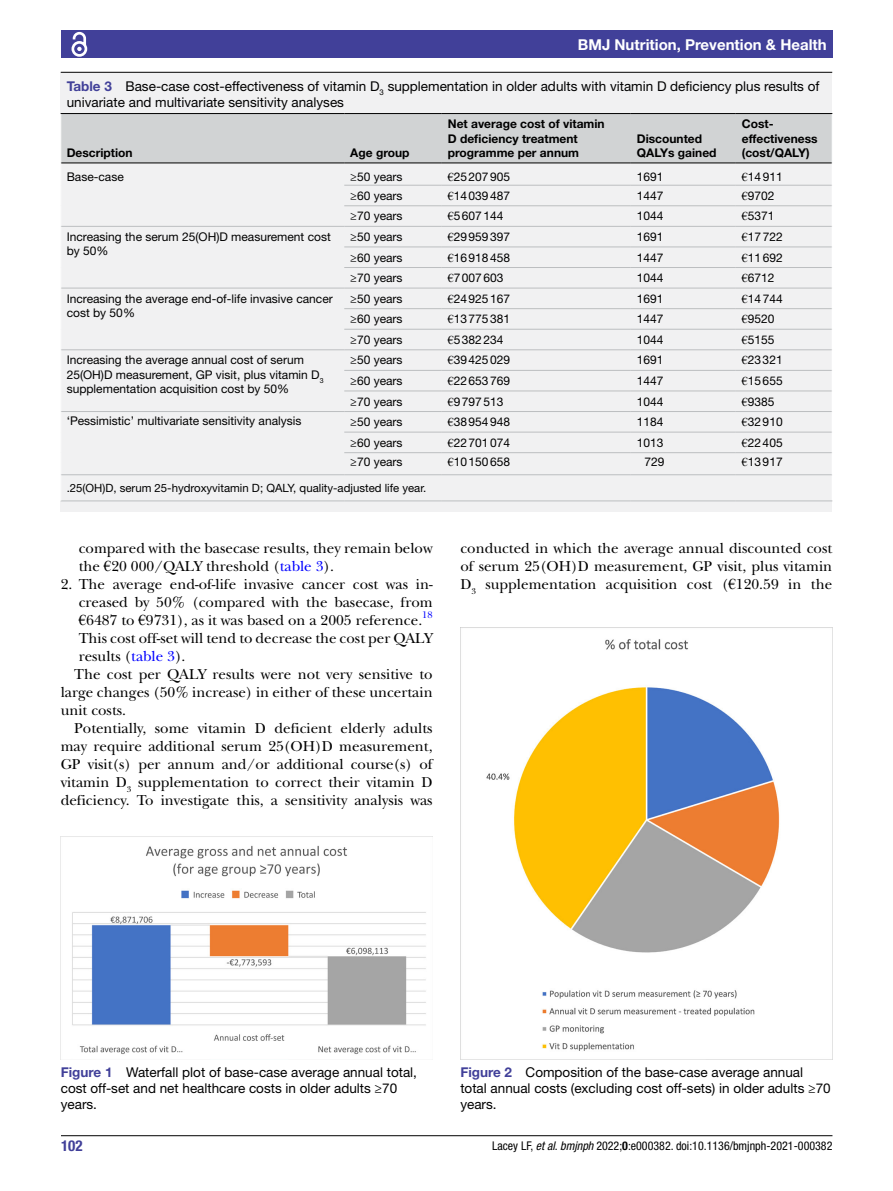
<style>
.page{position:relative;width:893px;height:1191px;background:#fff}
.page>*{position:absolute;margin:0;border:0;box-sizing:border-box;transform-origin:0 0}
.t1{font:15px/18px "New Baskerville";color:#000;text-align:justify}
.t2{font:700 15px "Helvetica Neue LT Std";color:#fff}
.t3{font:700 condensed 15px "Helvetica Neue";color:#414099}
.t4{font:13.5px/16.2px "Helvetica Neue LT Std";color:#000}
.t5{font:12px/14.4px "Helvetica Neue LT Std";color:#000}
.t6{font:700 12px/14.4px "Helvetica Neue LT Std";color:#000}
.t7{font:condensed 12px "Helvetica Neue LT Std";color:#000}
.t8{font:11.4px "Helvetica Neue LT Std";color:#000}
.t9{font:9.9px "New Baskerville";color:#00f}
.s1{font-weight:700;color:#414099}
.s2{font-family:"Times New Roman"}
.s3{color:#00f}
.s4{font-style:italic}
.s5{font-family:"Helvetica Neue";font-weight:700}
</style>
<div class="page">
<hr style="left:61px;top:1135px;width:771px;height:1px;background:#000">
<div style="left:61px;top:31px;width:771px;height:27px;background:#414099"></div>
<svg style="left:71px;top:31px;width:17px;height:26px"></svg>
<div style="left:61px;top:73px;width:771px;height:439px;background:#f1f1f2"></div>
<hr style="left:61px;top:72px;width:771px;height:1px;background:#000">
<hr style="left:61px;top:113px;width:283px;height:1px;background:#000">
<hr style="left:344px;top:113px;width:98px;height:1px;background:#000">
<hr style="left:442px;top:113px;width:189px;height:1px;background:#000">
<hr style="left:631px;top:113px;width:105px;height:1px;background:#000">
<hr style="left:736px;top:113px;width:96px;height:1px;background:#000">
<svg style="left:60px;top:114px;width:773px;height:387px"></svg>
<img style="left:61px;top:836px;width:372px;height:219px">
<img style="left:460px;top:628px;width:320px;height:431px">
<p class="t2" style="left:578px;top:35px;width:250px">BMJ Nutrition, Prevention &amp; Health</p>
<p class="t4" style="left:67px;top:77px;width:754px"><span class="s1">Table 3</span> Base-case cost-effectiveness of vitamin D<sub>3</sub> supplementation in older adults with vitamin D deficiency plus results of univariate and multivariate sensitivity analyses</p>
<p class="t6" style="left:67px;top:145px;width:67px">Description</p>
<p class="t6" style="left:350px;top:145px;width:61px">Age group</p>
<p class="t6" style="left:742px;top:116px;width:77px">Cost&shy;effectiveness (cost/QALY)</p>
<p class="t6" style="left:448px;top:116px;width:158px">Net average cost of vitamin<br>D deficiency treatment programme per annum</p>
<p class="t6" style="left:637px;top:131px;width:81px">Discounted<br>QALYs gained</p>
<p class="t5" style="left:67px;top:169px;width:59px">Base-case</p>
<p class="t5" style="left:350px;top:169px;width:54px">≥50 years</p>
<p class="t5" style="left:448px;top:169px;width:64px"><span class="s2">€</span>25207905</p>
<p class="t5" style="left:637px;top:169px;width:28px">1691</p>
<p class="t5" style="left:742px;top:169px;width:42px"><span class="s2">€</span>14911</p>
<p class="t5" style="left:350px;top:188px;width:54px">≥60 years</p>
<p class="t5" style="left:448px;top:188px;width:64px"><span class="s2">€</span>14039487</p>
<p class="t5" style="left:637px;top:188px;width:28px">1447</p>
<p class="t5" style="left:742px;top:188px;width:34px"><span class="s2">€</span>9702</p>
<p class="t5" style="left:350px;top:209px;width:54px">≥70 years</p>
<p class="t5" style="left:448px;top:209px;width:57px"><span class="s2">€</span>5607144</p>
<p class="t5" style="left:637px;top:209px;width:28px">1044</p>
<p class="t5" style="left:742px;top:209px;width:34px"><span class="s2">€</span>5371</p>
<p class="t5" style="left:67px;top:229px;width:266px">Increasing the serum 25(OH)D measurement cost by 50%</p>
<p class="t5" style="left:350px;top:229px;width:54px">≥50 years</p>
<p class="t5" style="left:448px;top:229px;width:64px"><span class="s2">€</span>29959397</p>
<p class="t5" style="left:637px;top:229px;width:28px">1691</p>
<p class="t5" style="left:742px;top:229px;width:42px"><span class="s2">€</span>17722</p>
<p class="t5" style="left:350px;top:250px;width:54px">≥60 years</p>
<p class="t5" style="left:448px;top:250px;width:64px"><span class="s2">€</span>16918458</p>
<p class="t5" style="left:637px;top:250px;width:28px">1447</p>
<p class="t5" style="left:742px;top:250px;width:42px"><span class="s2">€</span>11692</p>
<p class="t5" style="left:350px;top:270px;width:54px">≥70 years</p>
<p class="t5" style="left:448px;top:270px;width:57px"><span class="s2">€</span>7007603</p>
<p class="t5" style="left:637px;top:270px;width:28px">1044</p>
<p class="t5" style="left:742px;top:270px;width:34px"><span class="s2">€</span>6712</p>
<p class="t5" style="left:67px;top:291px;width:268px">Increasing the average end-of-life invasive cancer cost by 50%</p>
<p class="t5" style="left:350px;top:291px;width:54px">≥50 years</p>
<p class="t5" style="left:448px;top:291px;width:64px"><span class="s2">€</span>24925167</p>
<p class="t5" style="left:637px;top:291px;width:28px">1691</p>
<p class="t5" style="left:742px;top:291px;width:42px"><span class="s2">€</span>14744</p>
<p class="t5" style="left:350px;top:311px;width:54px">≥60 years</p>
<p class="t5" style="left:448px;top:311px;width:64px"><span class="s2">€</span>13775381</p>
<p class="t5" style="left:637px;top:311px;width:28px">1447</p>
<p class="t5" style="left:742px;top:311px;width:34px"><span class="s2">€</span>9520</p>
<p class="t5" style="left:350px;top:332px;width:54px">≥70 years</p>
<p class="t5" style="left:448px;top:332px;width:57px"><span class="s2">€</span>5382234</p>
<p class="t5" style="left:637px;top:332px;width:28px">1044</p>
<p class="t5" style="left:742px;top:332px;width:34px"><span class="s2">€</span>5155</p>
<p class="t5" style="left:67px;top:353px;width:258px">Increasing the average annual cost of serum<br>25(OH)D measurement, GP visit, plus vitamin D<sub>3 </sub>supplementation acquisition cost by 50%</p>
<p class="t5" style="left:350px;top:353px;width:54px">≥50 years</p>
<p class="t5" style="left:448px;top:353px;width:64px"><span class="s2">€</span>39425029</p>
<p class="t5" style="left:637px;top:353px;width:28px">1691</p>
<p class="t5" style="left:742px;top:353px;width:42px"><span class="s2">€</span>23321</p>
<p class="t5" style="left:350px;top:373px;width:54px">≥60 years</p>
<p class="t5" style="left:448px;top:373px;width:64px"><span class="s2">€</span>22653769</p>
<p class="t5" style="left:637px;top:373px;width:28px">1447</p>
<p class="t5" style="left:742px;top:373px;width:42px"><span class="s2">€</span>15655</p>
<p class="t5" style="left:350px;top:394px;width:54px">≥70 years</p>
<p class="t5" style="left:448px;top:394px;width:57px"><span class="s2">€</span>9797513</p>
<p class="t5" style="left:637px;top:394px;width:28px">1044</p>
<p class="t5" style="left:742px;top:394px;width:34px"><span class="s2">€</span>9385</p>
<p class="t5" style="left:67px;top:413px;width:236px">‘Pessimistic’ multivariate sensitivity analysis</p>
<p class="t5" style="left:350px;top:414px;width:54px">≥50 years</p>
<p class="t5" style="left:448px;top:414px;width:64px"><span class="s2">€</span>38954948</p>
<p class="t5" style="left:637px;top:414px;width:28px">1184</p>
<p class="t5" style="left:742px;top:414px;width:42px"><span class="s2">€</span>32910</p>
<p class="t5" style="left:350px;top:435px;width:54px">≥60 years</p>
<p class="t5" style="left:448px;top:435px;width:64px"><span class="s2">€</span>22701074</p>
<p class="t5" style="left:637px;top:435px;width:28px">1013</p>
<p class="t5" style="left:742px;top:435px;width:42px"><span class="s2">€</span>22405</p>
<p class="t5" style="left:350px;top:454px;width:54px">≥70 years</p>
<p class="t5" style="left:448px;top:454px;width:64px"><span class="s2">€</span>10150658</p>
<p class="t5" style="left:644px;top:454px;width:22px">729</p>
<p class="t5" style="left:742px;top:454px;width:42px"><span class="s2">€</span>13917</p>
<p class="t8" style="left:67px;top:481px;width:361px">.25(OH)D, serum 25-hydroxyvitamin D; QALY, quality-adjusted life year.</p>
<p class="t1" style="left:79px;top:539px;width:355px">compared with the basecase results, they remain below the <span class="s2">€</span>20 000/QALY threshold (<span class="s3">table 3</span>).</p>
<p class="t1" style="left:79px;top:575px;width:355px;text-indent:-18px">2. The average end-of-life invasive cancer cost was in&shy;creased by 50% (compared with the basecase, from <span class="s2">€</span>6487 to <span class="s2">€</span>9731), as it was based on a 2005 reference.</p>
<p class="t9" style="left:422px;top:609px;width:12px">18</p>
<p class="t1" style="left:79px;top:629px;width:355px">This cost off-set will tend to decrease the cost per QALY</p>
<p class="t1" style="left:79px;top:647px;width:108px">results (<span class="s3">table 3</span>).</p>
<p class="t1" style="left:74px;top:665px;width:360px">The cost per QALY results were not very sensitive to</p>
<p class="t1" style="left:61px;top:683px;width:373px">large changes (50% increase) in either of these uncertain</p>
<p class="t1" style="left:61px;top:701px;width:67px">unit costs.</p>
<p class="t1" style="left:74px;top:719px;width:360px">Potentially, some vitamin D deficient elderly adults</p>
<p class="t1" style="left:61px;top:737px;width:373px">may require additional serum 25(OH)D measurement,</p>
<p class="t1" style="left:61px;top:755px;width:373px">GP visit(s) per annum and/or additional course(s) of</p>
<p class="t1" style="left:61px;top:773px;width:373px">vitamin D<sub>3</sub> supplementation to correct their vitamin D</p>
<p class="t1" style="left:61px;top:791px;width:373px">deficiency. To investigate this, a sensitivity analysis was</p>
<p class="t1" style="left:460px;top:539px;width:373px">conducted in which the average annual discounted cost of serum 25(OH)D measurement, GP visit, plus vitamin D<sub>3</sub> supplementation acquisition cost (<span class="s2">€</span>120.59 in the</p>
<p class="t4" style="left:61px;top:1063px;width:358px"><span class="s1">Figure 1</span> Waterfall plot of base-case average annual total, cost off-set and net healthcare costs in older adults ≥70 years.</p>
<p class="t4" style="left:460px;top:1063px;width:372px"><span class="s1">Figure 2</span> Composition of the base-case average annual total annual costs (excluding cost off-sets) in older adults ≥70 years.</p>
<p class="t3" style="left:61px;top:1136px;width:23px">102</p>
<p class="t7" style="left:492px;top:1139px;width:342px">Lacey LF, <span class="s4">et al</span>. <span class="s4">bmjnph</span> 2022;<span class="s5">0</span>:e000382. doi:10.1136/bmjnph-2021-000382</p>
</div>
